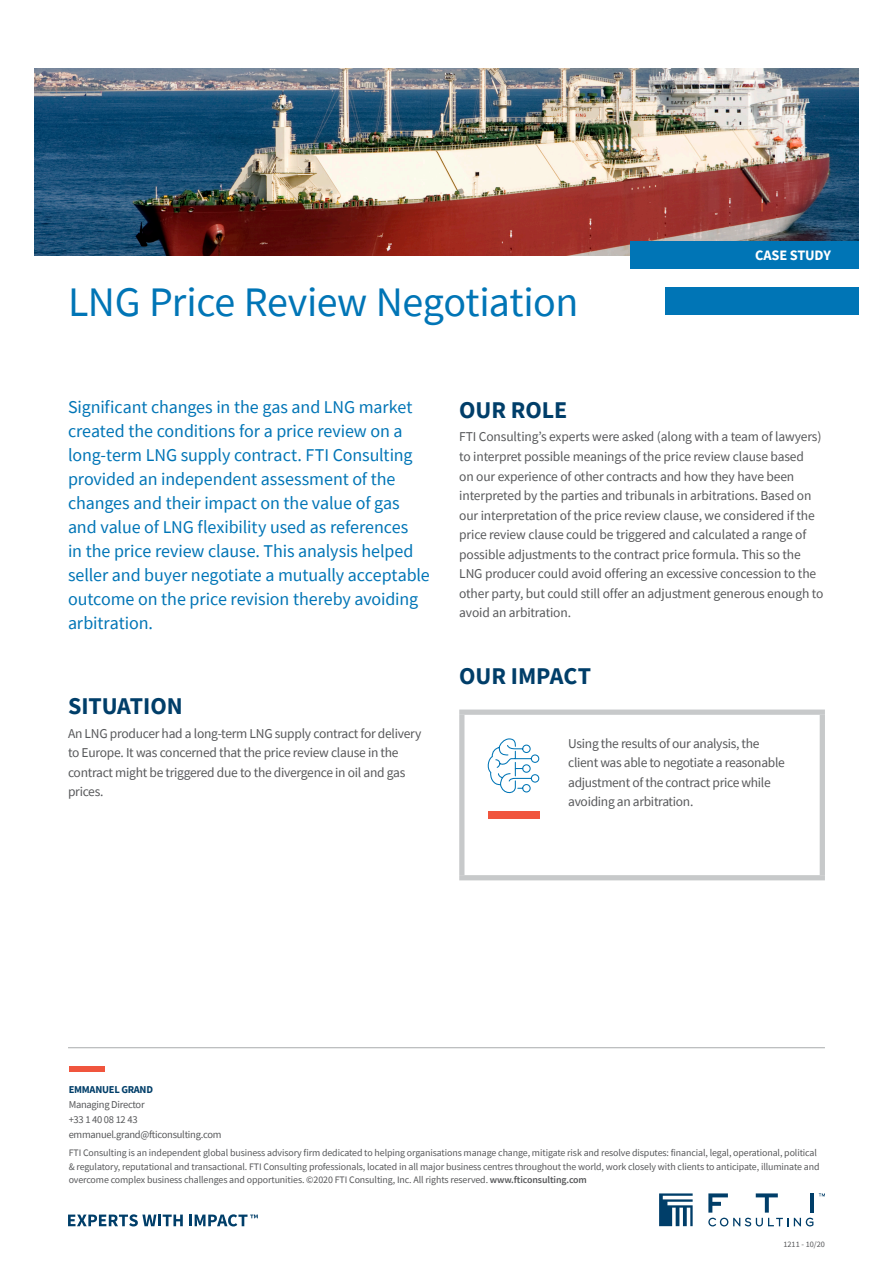
<style>
.page{position:relative;width:893px;height:1263px;background:#fff}
.page>*{position:absolute;margin:0;border:0;box-sizing:border-box;transform-origin:0 0}
.Headline{font:42px "Source Sans Pro";letter-spacing:-.015em;color:#0075b6}
.Heading{font:700 24px "Source Sans Pro";letter-spacing:-.005em;color:#003e69}
.Intro{font:18px/24px "Source Sans Pro";letter-spacing:-.005em;color:#0075b6}
.Label{font:700 14.4px "Source Sans Pro";letter-spacing:-.01em;color:#fff}
.Body_Copy{font:13.5px/19.5px "Source Sans Pro";letter-spacing:-.01em;color:#57585a}
.t1{font:10.5px/15px "Source Sans Pro";letter-spacing:-.025em;color:#57585a}
.t2{font:700 10.5px "Source Sans Pro";letter-spacing:-.025em;color:#003e69}
.t3{font:9.9px/13.5px "Source Sans Pro";letter-spacing:-.01em;color:#57585a}
.Job_Reference___on_l{font:8.25px "Source Sans Pro";color:#57585a}
.s1{font-weight:600}
</style>
<div class="page">
<svg style="left:68px;top:1214px;width:115px;height:12px"></svg>
<svg style="left:189px;top:1214px;width:69px;height:12px"></svg>
<svg style="left:659px;top:1193px;width:34px;height:33px"></svg>
<svg style="left:708px;top:1218px;width:105px;height:8px"></svg>
<svg style="left:819px;top:1193px;width:6px;height:3px"></svg>
<svg style="left:756px;top:1193px;width:22px;height:19px"></svg>
<hr style="left:810px;top:1193px;width:4px;height:19px;background:#003e69">
<svg style="left:708px;top:1193px;width:20px;height:19px"></svg>
<hr style="left:68px;top:1047px;width:757px;height:1px;background:#a8abac">
<div style="left:69px;top:1067px;width:36px;height:5px;background:#f0553e"></div>
<div style="left:459px;top:709px;width:366px;height:6px;background:#c7c9ca"></div>
<div style="left:459px;top:715px;width:5px;height:160px;background:#c7c9ca"></div>
<div style="left:820px;top:715px;width:5px;height:160px;background:#c7c9ca"></div>
<div style="left:459px;top:875px;width:366px;height:5px;background:#c7c9ca"></div>
<div style="left:488px;top:812px;width:51px;height:7px;background:#f0553e"></div>
<svg style="left:487px;top:738px;width:53px;height:55px"></svg>
<img style="left:34px;top:68px;width:825px;height:187px">
<div style="left:630px;top:241px;width:229px;height:28px;background:#0075b6"></div>
<div style="left:666px;top:287px;width:193px;height:27px;background:#0075b6"></div>
<p class="Headline" style="left:68px;top:276px;width:512px">LNG Price Review Negotiation</p>
<p class="Label" style="left:755px;top:245px;width:77px">CASE STUDY</p>
<p class="Intro" style="left:68px;top:395px;width:363px">Significant changes in the gas and LNG market created the conditions for a price review on a long-term LNG supply contract. FTI Consulting provided an independent assessment of the changes and their impact on the value of gas and value of LNG flexibility used as references<br>in the price review clause. This analysis helped seller and buyer negotiate a mutually acceptable outcome on the price revision thereby avoiding arbitration.</p>
<p class="Heading" style="left:68px;top:690px;width:116px">SITUATION</p>
<p class="Body_Copy" style="left:68px;top:723px;width:355px">An LNG producer had a long-term LNG supply contract for delivery to Europe. It was concerned that the price review clause in the contract might be triggered due to the divergence in oil and gas prices.</p>
<p class="Heading" style="left:459px;top:393px;width:109px">OUR ROLE</p>
<p class="Body_Copy" style="left:459px;top:427px;width:366px">FTI Consulting’s experts were asked (along with a team of lawyers) to interpret possible meanings of the price review clause based<br>on our experience of other contracts and how they have been interpreted by the parties and tribunals in arbitrations. Based on our interpretation of the price review clause, we considered if the price review clause could be triggered and calculated a range of possible adjustments to the contract price formula. This so the LNG producer could avoid offering an excessive concession to the other party, but could still offer an adjustment generous enough to avoid an arbitration.</p>
<p class="Heading" style="left:459px;top:660px;width:133px">OUR IMPACT</p>
<p class="Body_Copy" style="left:568px;top:733px;width:218px">Using the results of our analysis, the client was able to negotiate a reasonable adjustment of the contract price while avoiding an arbitration.</p>
<p class="t2" style="left:69px;top:1082px;width:86px">EMMANUEL GRAND</p>
<p class="t1" style="left:69px;top:1096px;width:154px">Managing Director<br>+33 1 40 08 12 43 emmanuel.grand@fticonsulting.com</p>
<p class="t3" style="left:69px;top:1146px;width:752px">FTI Consulting is an independent global business advisory firm dedicated to helping organisations manage change, mitigate risk and resolve disputes: financial, legal, operational, political &amp; regulatory, reputational and transactional. FTI Consulting professionals, located in all major business centres throughout the world, work closely with clients to anticipate, illuminate and overcome complex business challenges and opportunities. ©2020 FTI Consulting, Inc. All rights reserved. <span class="s1">www.fticonsulting.com</span></p>
<p class="Job_Reference___on_l" style="left:783px;top:1239px;width:43px">1211 - 10/20</p>
</div>
